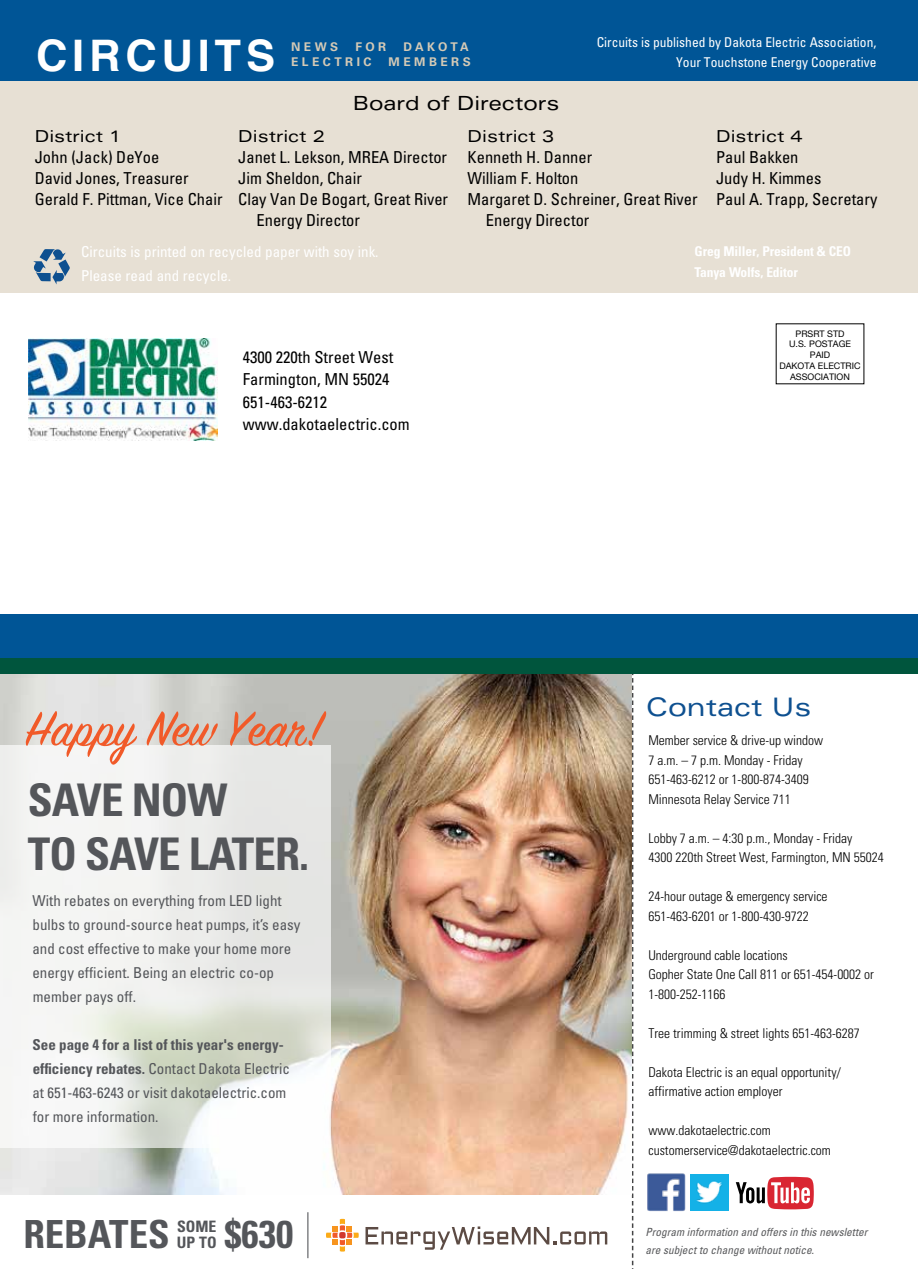
<style>
.page{position:relative;width:918px;height:1269px;background:#fff}
.page>*{position:absolute;margin:0;border:0;box-sizing:border-box;transform-origin:0 0}
.t1{font:54px "Sign Painter House Script";color:#f15a29}
.t2{font:700 condensed 45px/54px "Univers LT Std";letter-spacing:-.02em;color:#54565a}
.t3{font:700 43.5px "Helvetica";letter-spacing:.11em;color:#fff}
.t4{font:700 condensed 38.7px "Univers LT Std";color:#54565a}
.t5{font:expanded 25.5px "Univers LT Std";color:#0e5090}
.t6{font:expanded 19.5px "Univers LT Std";color:#000}
.t7{font:condensed 16.5px/21px "Univers LT Std";color:#000}
.t8{font:expanded 16.5px "Univers LT Std";color:#000}
.t9{font:700 condensed 15.75px/15.5px "Univers LT Std";color:#54565a}
.t10{font:condensed 15px/24px "Univers LT Std";color:#54565a}
.t11{font:condensed 15px/24px "Univers LT Std";color:#fff}
.t12{font:300 condensed 13.5px/19.5px "Univers LT Std";color:#000}
.t13{font:condensed 13.5px/19.5px "Univers LT Std";color:#fff;text-align:right}
.t14{font:700 condensed 13.5px/21px "Univers LT Std";letter-spacing:-.01em;color:#fff}
.t15{font:700 12px "Univers LT Std";letter-spacing:.29em;color:#d5cab6}
.t16{font:italic condensed 11.25px "Univers LT Std";color:#58595b}
.t17{font:9px/10.8px "Helvetica Neue";color:#000;text-align:center}
.s1{font-weight:700}
</style>
<div class="page">
<img style="left:29px;top:338px;width:189px;height:103px">
<div style="left:0;top:0;width:918px;height:155px;background:#005596"></div>
<div style="left:0;top:81px;width:918px;height:212px;background:#e7e0d4"></div>
<svg style="left:33px;top:249px;width:37px;height:35px"></svg>
<img style="left:647px;top:1173px;width:38px;height:39px">
<div style="left:690px;top:1174px;width:38px;height:37px;background:#14b1e7"></div>
<img style="left:696px;top:1181px;width:26px;height:23px">
<svg style="left:736px;top:1177px;width:78px;height:32px"></svg>
<svg style="left:632px;top:674px;width:1px;height:595px"></svg>
<img style="left:0;top:674px;width:632px;height:520px">
<svg style="left:326px;top:1219px;width:33px;height:33px"></svg>
<svg style="left:366px;top:1226px;width:241px;height:24px"></svg>
<hr style="left:307px;top:1212px;width:1px;height:46px;background:#54565a">
<div style="left:0;top:614px;width:918px;height:46px;background:#005596"></div>
<div style="left:0;top:658px;width:918px;height:16px;background:#00553d"></div>
<svg style="left:0;top:745px;width:330px;height:403px;fill:#eff0ef"></svg>
<h3 class="t3" style="left:36px;top:21px;width:240px">CIRCUITS</h3>
<p class="t15" style="left:291px;top:40px;width:49px">NEWS</p>
<p class="t15" style="left:355px;top:40px;width:32px">FOR</p>
<p class="t15" style="left:403px;top:40px;width:67px">DAKOTA</p>
<p class="t15" style="left:291px;top:55px;width:82px">ELECTRIC</p>
<p class="t15" style="left:389px;top:55px;width:84px">MEMBERS</p>
<h3 class="t6" style="left:353px;top:92px;width:208px">Board of Directors</h3>
<p class="t13" style="left:597px;top:33px;width:281px">Circuits is published by Dakota Electric Association,<br>Your Touchstone Energy Cooperative</p>
<p class="t8" style="left:35px;top:126px;width:88px">District 1</p>
<p class="t7" style="left:35px;top:146px;width:189px">John (Jack) DeYoe<br>David Jones, Treasurer<br>Gerald F. Pittman, Vice Chair</p>
<p class="t8" style="left:238px;top:126px;width:88px">District 2</p>
<p class="t7" style="left:238px;top:146px;width:210px">Janet L. Lekson, MREA Director</p>
<p class="t7" style="left:238px;top:167px;width:125px">Jim Sheldon, Chair</p>
<p class="t7" style="left:238px;top:188px;width:211px">Clay Van De Bogart, Great River</p>
<p class="t7" style="left:257px;top:209px;width:105px">Energy Director</p>
<p class="t11" style="left:81px;top:239px;width:297px">Circuits is printed on recycled paper with soy ink.<br>Please read and recycle.</p>
<p class="t7" style="left:243px;top:345px;width:168px;line-height:22.5px">4300 220th Street West<br>Farmington, MN 55024<br>651-463-6212 www.dakotaelectric.com</p>
<p class="t8" style="left:468px;top:126px;width:88px">District 3</p>
<p class="t7" style="left:468px;top:146px;width:126px">Kenneth H. Danner</p>
<p class="t7" style="left:468px;top:167px;width:112px">William F. Holton</p>
<p class="t7" style="left:468px;top:188px;width:232px">Margaret D. Schreiner, Great River</p>
<p class="t7" style="left:486px;top:209px;width:105px">Energy Director</p>
<p class="t8" style="left:716px;top:126px;width:88px">District 4</p>
<p class="t7" style="left:716px;top:146px;width:163px">Paul Bakken<br>Judy H. Kimmes<br>Paul A. Trapp, Secretary</p>
<p class="t14" style="left:695px;top:241px;width:158px">Greg Miller, President &amp; CEO<br>Tanya Wolfs, Editor</p>
<p class="t17" style="left:779px;top:328px;width:83px">PRSRT STD<br>U.S. POSTAGE<br>PAID<br>DAKOTA ELECTRIC<br>ASSOCIATION</p>
<h1 class="t1" style="left:25px;top:696px;width:299px">Happy New Year!</h1>
<h2 class="t2" style="left:28px;top:772px;width:283px">SAVE NOW<br>TO SAVE LATER.</h2>
<p class="t10" style="left:32px;top:889px;width:270px">With rebates on everything from LED light bulbs to ground-source heat pumps, it’s easy and cost effective to make your home more energy efficient. Being an electric co-op member pays off.</p>
<p class="t10" style="left:32px;top:1033px;width:259px"><span class="s1">See page 4 for a list of this year's energy&shy;efficiency rebates.</span> Contact Dakota Electric at 651-463-6243 or visit dakotaelectric.com for more information.</p>
<h3 class="t4" style="left:23px;top:1211px;width:148px">REBATES</h3>
<h3 class="t4" style="left:224px;top:1211px;width:70px">$630</h3>
<p class="t9" style="left:177px;top:1219px;width:41px">SOME<br>UP TO</p>
<h3 class="t5" style="left:645px;top:692px;width:168px">Contact Us</h3>
<p class="t12" style="left:648px;top:731px;width:176px">Member service &amp; drive-up window<br>7 a.m. – 7 p.m. Monday - Friday<br>651-463-6212 or 1-800-874-3409<br>Minnesota Relay Service 711</p>
<p class="t12" style="left:648px;top:828px;width:237px">Lobby 7 a.m. – 4:30 p.m., Monday - Friday<br>4300 220th Street West, Farmington, MN 55024</p>
<p class="t12" style="left:648px;top:887px;width:181px">24-hour outage &amp; emergency service<br>651-463-6201 or 1-800-430-9722</p>
<p class="t12" style="left:648px;top:945px;width:227px">Underground cable locations<br>Gopher State One Call 811 or 651-454-0002 or<br>1-800-252-1166</p>
<p class="t12" style="left:648px;top:1023px;width:213px">Tree trimming &amp; street lights 651-463-6287</p>
<p class="t12" style="left:648px;top:1062px;width:194px">Dakota Electric is an equal opportunity/ affirmative action employer</p>
<p class="t12" style="left:648px;top:1121px;width:184px">www.dakotaelectric.com customerservice@dakotaelectric.com</p>
<p class="t16" style="left:645px;top:1225px;width:224px">Program information and offers in this newsletter</p>
<p class="t16" style="left:645px;top:1243px;width:170px">are subject to change without notice.</p>
</div>
